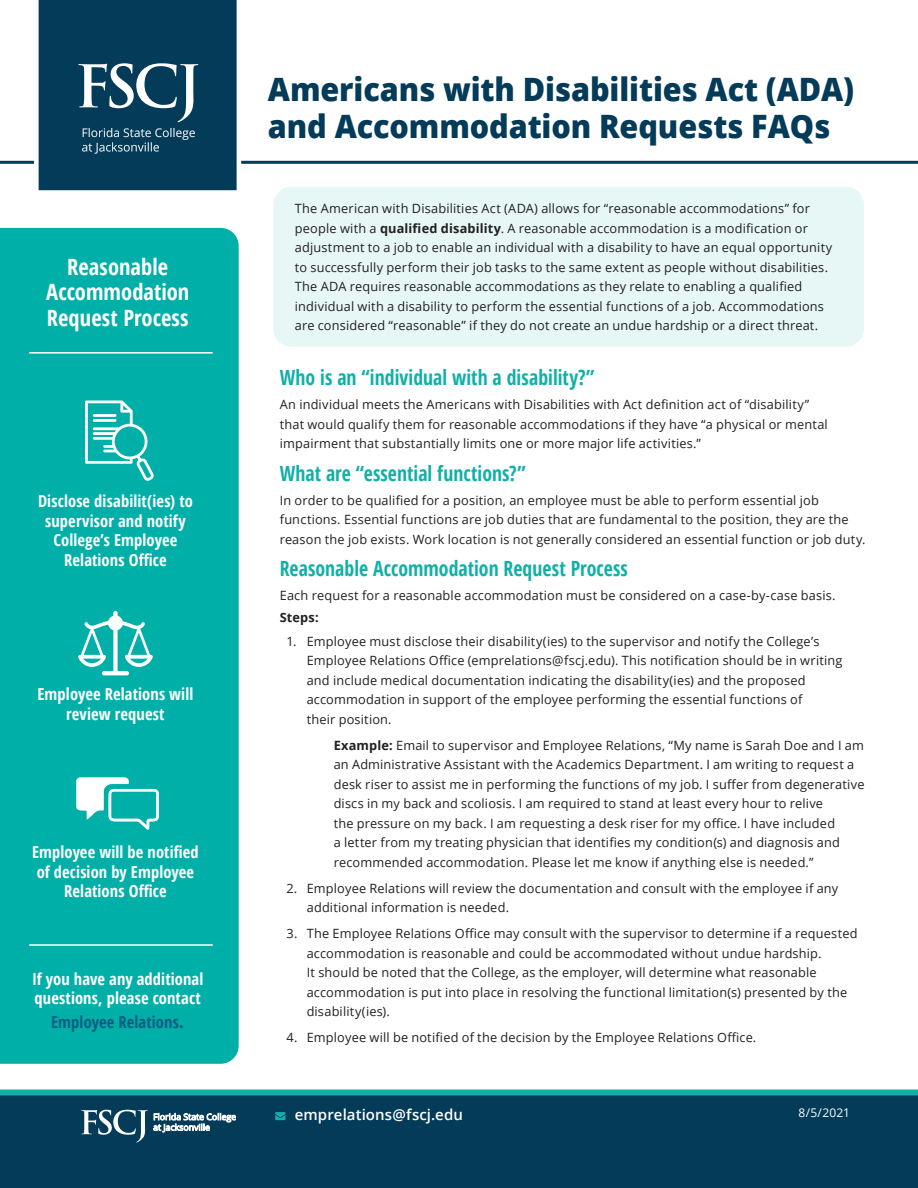
<style>
.page{position:relative;width:918px;height:1188px;background:#fff}
.page>*{position:absolute;margin:0;border:0;box-sizing:border-box;transform-origin:0 0}
.t1{font:800 32.25px/36.8px "Open Sans";letter-spacing:-.005em;color:#033b59;scale:.95 1}
.Sidepanel_Subhead{font:700 condensed 22.5px/25.5px "Open Sans";color:#fff;text-align:center}
.subhead{font:700 condensed 21px "Open Sans";letter-spacing:.005em;color:#11b0a7;scale:.94 1}
.bullets{font:700 condensed 16.5px/19.5px "Open Sans";letter-spacing:.005em;color:#fff;text-align:center}
.bullets-2{font:700 condensed 16.5px "Open Sans";letter-spacing:.005em;color:#005d83}
.t2{font:600 15px "Open Sans";letter-spacing:.005em;color:#fff}
.body_copy{font:12.75px/19.5px "Open Sans";letter-spacing:.015em;color:#231f20}
.bullets-3{font:12.75px/19.5px "Open Sans";letter-spacing:.015em;color:#231f20}
.body_copy-2{font:700 12.75px "Open Sans";letter-spacing:.015em;color:#231f20}
.bullets-4{font:12px "Open Sans";color:#fff}
.s1{font-size:19.5px}
.s2{font-weight:700}
</style>
<div class="page">
<hr style="left:241px;top:161px;width:677px;height:3px;background:#033b59">
<div style="left:0;top:1094px;width:918px;height:94px;background:#033b59"></div>
<svg style="left:0;top:1089px;width:918px;height:7px;background:#23aca8"></svg>
<svg style="left:39px;top:0;width:198px;height:190px;background:#134763"></svg>
<svg style="left:81px;top:1110px;width:155px;height:32px"></svg>
<svg style="left:275px;top:1112px;width:11px;height:8px"></svg>
<hr style="left:0;top:161px;width:34px;height:3px;background:#033b59">
<div style="left:0;top:228px;width:239px;height:836px;background:#00b0a8"></div>
<div style="left:273px;top:187px;width:591px;height:160px;background:#e6f7f6;border-radius:18px"></div>
<svg style="left:78px;top:611px;width:75px;height:64px"></svg>
<svg style="left:76px;top:777px;width:83px;height:54px"></svg>
<svg style="left:85px;top:400px;width:69px;height:81px"></svg>
<hr style="left:93px;top:414px;width:23px;height:3px;background:#fff">
<hr style="left:93px;top:419px;width:23px;height:3px;background:#fff">
<hr style="left:29px;top:944px;width:184px;height:2px;background:#fff">
<hr style="left:29px;top:352px;width:184px;height:2px;background:#fff">
<p class="Sidepanel_Subhead" style="left:46px;top:253px;width:144px">Reasonable<br>Accommodation<br>Request Process</p>
<p class="bullets" style="left:38px;top:491px;width:156px">Disclose disabilit(ies) to supervisor and notify<br>College’s Employee<br>Relations Office</p>
<p class="bullets" style="left:38px;top:684px;width:157px">Employee Relations will review request</p>
<p class="bullets" style="left:32px;top:842px;width:168px">Employee will be notified of decision by Employee<br>Relations Office</p>
<p class="bullets" style="left:32px;top:969px;width:173px;text-align:left">If you have any additional questions, please contact</p>
<p class="bullets-2" style="left:51px;top:1011px;width:135px">Employee Relations<span class="s1">.</span></p>
<h1 class="t1" style="left:268px;top:70px;width:619px">Americans with Disabilities Act (ADA) and Accommodation Requests FAQs</h1>
<p class="body_copy" style="left:295px;top:199px;width:539px">The American with Disabilities Act (ADA) allows for “reasonable accommodations” for people with a <span class="s2">qualified disability</span>. A reasonable accommodation is a modification or adjustment to a job to enable an individual with a disability to have an equal opportunity to successfully perform their job tasks to the same extent as people without disabilities.<br>The ADA requires reasonable accommodations as they relate to enabling a qualified individual with a disability to perform the essential functions of a job. Accommodations are considered “reasonable” if they do not create an undue hardship or a direct threat.</p>
<p class="subhead" style="left:280px;top:363px;width:336px">Who is an “individual with a disability?”</p>
<p class="body_copy" style="left:280px;top:395px;width:550px">An individual meets the Americans with Disabilities with Act definition act of “disability” that would qualify them for reasonable accommodations if they have “a physical or mental impairment that substantially limits one or more major life activities.”</p>
<p class="subhead" style="left:280px;top:459px;width:263px">What are “essential functions?”</p>
<p class="body_copy" style="left:280px;top:490px;width:587px">In order to be qualified for a position, an employee must be able to perform essential job functions. Essential functions are job duties that are fundamental to the position, they are the reason the job exists. Work location is not generally considered an essential function or job duty.</p>
<p class="subhead" style="left:280px;top:554px;width:372px">Reasonable Accommodation Request Process</p>
<p class="body_copy" style="left:280px;top:585px;width:557px">Each request for a reasonable accommodation must be considered on a case-by-case basis.</p>
<p class="body_copy-2" style="left:280px;top:608px;width:41px">Steps:</p>
<p class="body_copy" style="left:307px;top:631px;width:537px;text-indent:-20px">1. Employee must disclose their disability(ies) to the supervisor and notify the College’s Employee Relations Office (emprelations@fscj.edu). This notification should be in writing and include medical documentation indicating the disability(ies) and the proposed accommodation in support of the employee performing the essential functions of<br>their position.</p>
<p class="bullets-3" style="left:334px;top:735px;width:532px"><span class="s2">Example:</span> Email to supervisor and Employee Relations, “My name is Sarah Doe and I am an Administrative Assistant with the Academics Department. I am writing to request a desk riser to assist me in performing the functions of my job. I suffer from degenerative discs in my back and scoliosis. I am required to stand at least every hour to relive<br>the pressure on my back. I am requesting a desk riser for my office. I have included<br>a letter from my treating physician that identifies my condition(s) and diagnosis and recommended accommodation. Please let me know if anything else is needed.”</p>
<p class="body_copy" style="left:307px;top:878px;width:533px;text-indent:-20px">2. Employee Relations will review the documentation and consult with the employee if any additional information is needed.</p>
<p class="body_copy" style="left:307px;top:923px;width:552px;text-indent:-20px">3. The Employee Relations Office may consult with the supervisor to determine if a requested accommodation is reasonable and could be accommodated without undue hardship.<br>It should be noted that the College, as the employer, will determine what reasonable accommodation is put into place in resolving the functional limitation(s) presented by the disability(ies).</p>
<p class="body_copy" style="left:286px;top:1027px;width:471px">4. Employee will be notified of the decision by the Employee Relations Office.</p>
<p class="t2" style="left:295px;top:1104px;width:170px">emprelations@fscj.edu</p>
<p class="bullets-4" style="left:799px;top:1104px;width:53px">8/5/2021</p>
</div>
